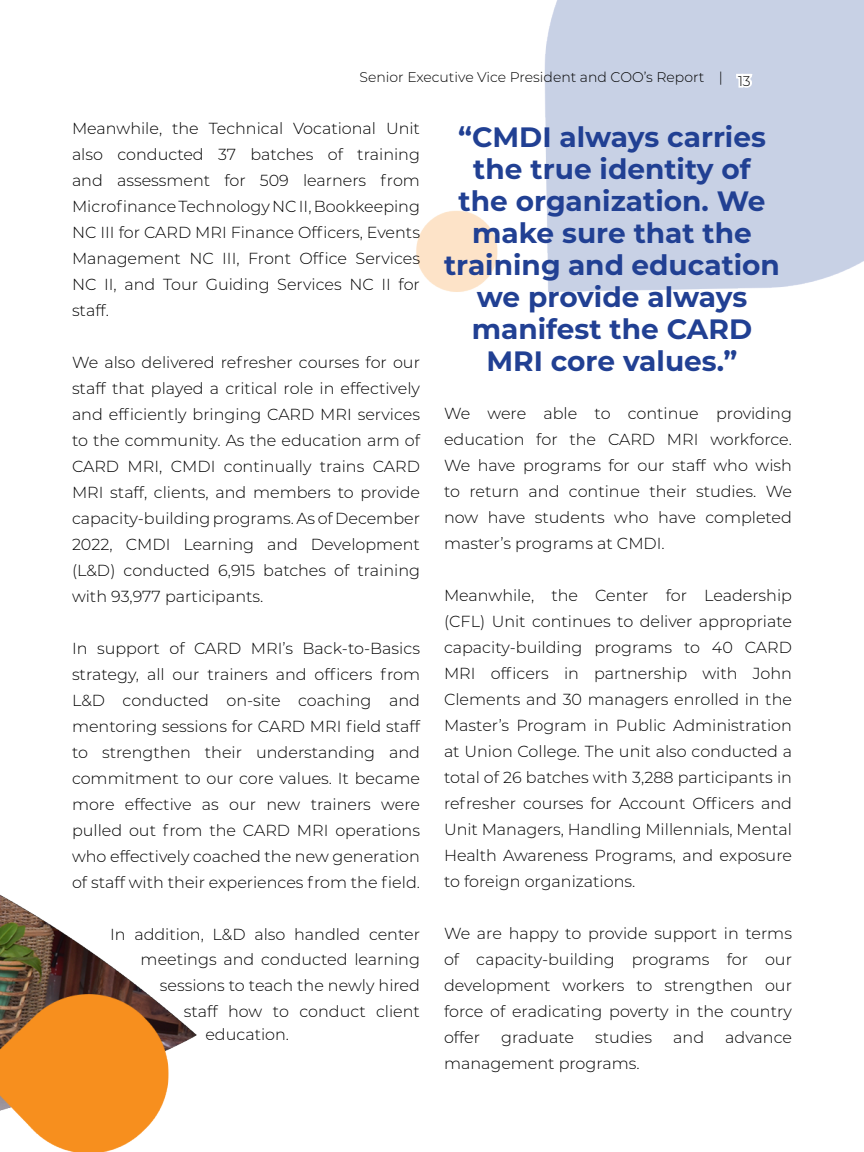
<style>
.page{position:relative;width:864px;height:1152px;background:#fff}
.page>*{position:absolute;margin:0;border:0;box-sizing:border-box;transform-origin:0 0}
.t1{font:700 28px/32px "Montserrat";color:#214093;text-align:center}
.t2{font:300 16px/26px "Montserrat";color:#000;text-align:justify}
.t3{font:300 14px "Montserrat";color:#000}
</style>
<div class="page">
<img style="left:0;top:0;width:864px;height:1152px">
<svg style="left:734px;top:72px;width:23px;height:18px"></svg>
<p class="t3" style="left:360px;top:67px;width:365px">Senior Executive Vice President and COO’s Report |</p>
<p class="t3" style="left:738px;top:71px;width:14px">13</p>
<p class="t2" style="left:72px;top:115px;width:350px">Meanwhile, the Technical Vocational Unit also conducted 37 batches of training and assessment for 509 learners from Microfinance Technology NC II, Bookkeeping NC III for CARD MRI Finance Officers, Events Management NC III, Front Office Services NC II, and Tour Guiding Services NC II for staff.</p>
<p class="t2" style="left:72px;top:349px;width:350px">We also delivered refresher courses for our staff that played a critical role in effectively and efficiently bringing CARD MRI services to the community. As the education arm of CARD MRI, CMDI continually trains CARD MRI staff, clients, and members to provide capacity-building programs. As of December 2022, CMDI Learning and Development (L&amp;D) conducted 6,915 batches of training with 93,977 participants.</p>
<p class="t2" style="left:72px;top:635px;width:350px">In support of CARD MRI’s Back-to-Basics strategy, all our trainers and officers from L&amp;D conducted on-site coaching and mentoring sessions for CARD MRI field staff to strengthen their understanding and commitment to our core values. It became more effective as our new trainers were pulled out from the CARD MRI operations who effectively coached the new generation of staff with their experiences from the field.</p>
<p class="t2" style="left:110px;top:922px;width:311px;line-height:24.6px;text-align:right">In addition, L&amp;D also handled center meetings and conducted learning</p>
<p class="t2" style="left:160px;top:972px;width:262px;text-align:right">sessions to teach the newly hired staff how to conduct client</p>
<p class="t2" style="left:205px;top:1021px;width:85px">education.</p>
<h1 class="t1" style="left:444px;top:120px;width:337px">“CMDI always carries the true identity of<br>the organization. We make sure that the training and education we provide always manifest the CARD<br>MRI core values.”</h1>
<p class="t2" style="left:444px;top:400px;width:349px">We were able to continue providing education for the CARD MRI workforce.<br>We have programs for our staff who wish to return and continue their studies. We now have students who have completed master’s programs at CMDI.</p>
<p class="t2" style="left:444px;top:582px;width:350px">Meanwhile, the Center for Leadership (CFL) Unit continues to deliver appropriate capacity-building programs to 40 CARD MRI officers in partnership with John Clements and 30 managers enrolled in the Master’s Program in Public Administration at Union College. The unit also conducted a total of 26 batches with 3,288 participants in refresher courses for Account Officers and Unit Managers, Handling Millennials, Mental Health Awareness Programs, and exposure to foreign organizations.</p>
<p class="t2" style="left:444px;top:920px;width:350px">We are happy to provide support in terms of capacity-building programs for our development workers to strengthen our force of eradicating poverty in the country offer</p>
<p class="t2" style="left:501px;top:1024px;width:74px">graduate</p>
<p class="t2" style="left:595px;top:1024px;width:58px">studies</p>
<p class="t2" style="left:673px;top:1024px;width:32px">and</p>
<p class="t2" style="left:725px;top:1024px;width:68px">advance</p>
<p class="t2" style="left:444px;top:1050px;width:197px">management programs.</p>
</div>
